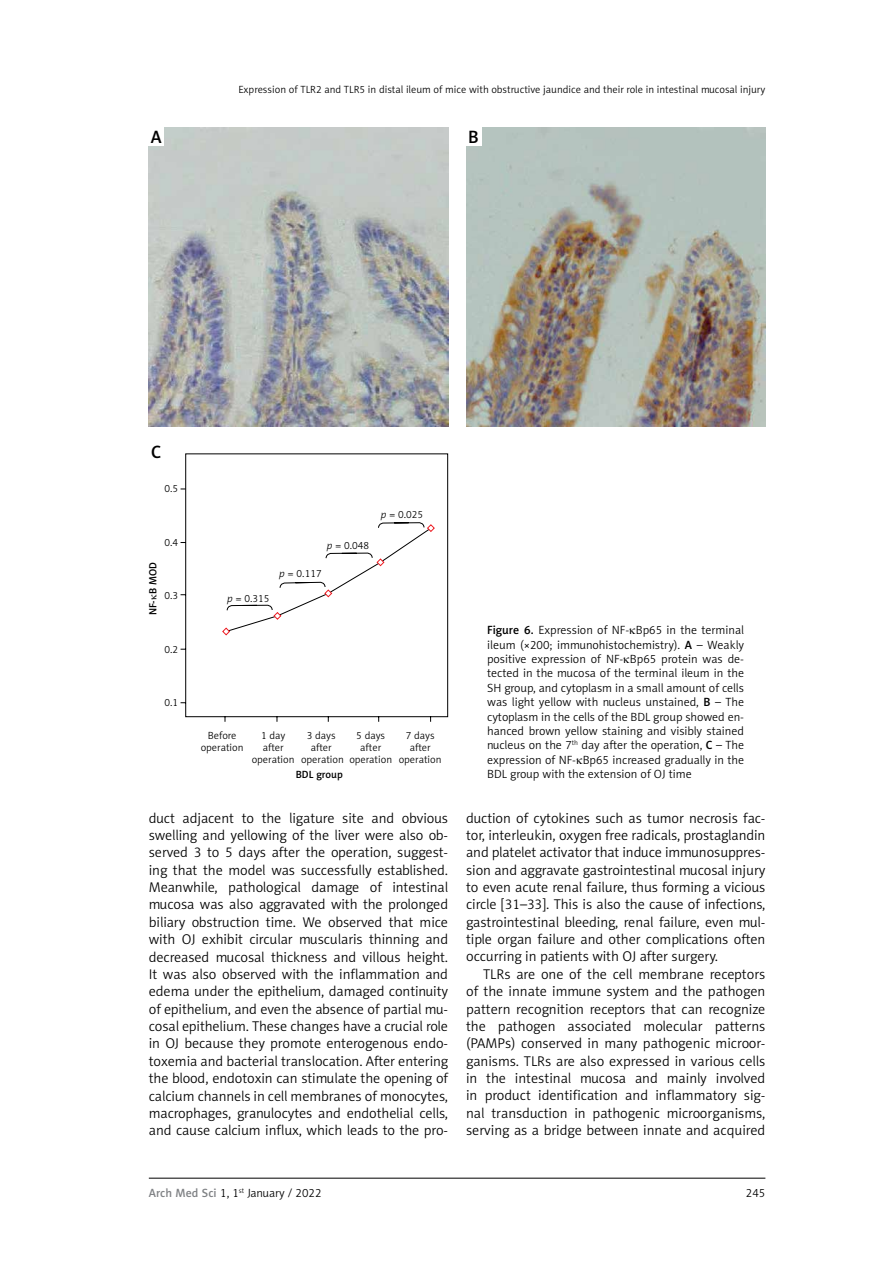
<style>
.page{position:relative;width:893px;height:1263px;background:#fff}
.page>*{position:absolute;margin:0;border:0;box-sizing:border-box;transform-origin:0 0}
.t1{font:18px "Naomi Sans EFN Medium";color:#000}
.t2{font:14.25px/17.4px "Naomi Sans EFN Light";letter-spacing:-.005em;color:#000;text-align:justify}
.t3{font:12px/14.4px "Naomi Sans EFN Light";color:#000;text-align:justify}
.t4{font:10.5px/12px "Naomi Sans EFN Light";color:#000}
.t5{font:10.5px "Naomi Sans EFN Medium";color:#000}
.s1{font-style:italic}
.s2{font-family:"Naomi Sans EFN Medium"}
.s3{font-family:"Naomi Sans EFN Medium";color:#808285}
</style>
<div class="page">
<hr style="left:149px;top:1178px;width:616px;height:1px;background:#000">
<svg style="left:181px;top:453px;width:267px;height:269px"></svg>
<svg style="left:222px;top:627px;width:8px;height:9px"></svg>
<svg style="left:181px;top:488px;width:254px;height:132px"></svg>
<img style="left:149px;top:128px;width:299px;height:299px">
<img style="left:466px;top:128px;width:299px;height:299px">
<div style="left:149px;top:128px;width:15px;height:18px;background:#fff"></div>
<div style="left:466px;top:128px;width:15px;height:18px;background:#fff"></div>
<p class="t4" style="left:238px;top:83px;width:529px">Expression of TLR2 and TLR5 in distal ileum of mice with obstructive jaundice and their role in intestinal mucosal injury</p>
<p class="t1" style="left:151px;top:126px;width:12px">A</p>
<p class="t1" style="left:468px;top:126px;width:12px">B</p>
<p class="t1" style="left:151px;top:441px;width:12px">C</p>
<p class="t4" style="left:164px;top:483px;width:15px">0.5</p>
<p class="t5" style="left:147px;top:615px;width:54px;rotate:-90deg">NF- B MOD</p>
<p class="t4" style="left:164px;top:536px;width:15px">0.4</p>
<p class="t4" style="left:164px;top:590px;width:15px">0.3</p>
<p class="t4" style="left:164px;top:643px;width:15px">0.2</p>
<p class="t4" style="left:164px;top:696px;width:15px">0.1</p>
<p class="t4" style="left:227px;top:592px;width:44px"><span class="s1">p</span> = 0.315</p>
<p class="t4" style="left:327px;top:540px;width:44px"><span class="s1">p</span> = 0.048</p>
<p class="t4" style="left:279px;top:567px;width:44px"><span class="s1">p</span> = 0.117</p>
<p class="t4" style="left:381px;top:509px;width:44px"><span class="s1">p</span> = 0.025</p>
<p class="t4" style="left:208px;top:730px;width:30px">Before</p>
<p class="t4" style="left:261px;top:730px;width:26px">1 day</p>
<p class="t4" style="left:307px;top:730px;width:30px">3 days</p>
<p class="t4" style="left:356px;top:730px;width:30px">5 days</p>
<p class="t4" style="left:406px;top:730px;width:30px">7 days</p>
<p class="t4" style="left:201px;top:742px;width:44px">operation</p>
<p class="t4" style="left:263px;top:742px;width:23px">after</p>
<p class="t4" style="left:311px;top:742px;width:23px">after</p>
<p class="t4" style="left:360px;top:742px;width:23px">after</p>
<p class="t4" style="left:252px;top:742px;width:191px;text-indent:158px">after operation operation operation operation</p>
<p class="t5" style="left:296px;top:768px;width:49px">BDL group</p>
<p class="t3" style="left:487px;top:623px;width:258px"><span class="s2">Figure 6.</span> Expression of NF- Bp65 in the terminal ileum (×200; immunohistochemistry). <span class="s2">A</span> – Weakly positive expression of NF- Bp65 protein was de&shy;tected in the mucosa of the terminal ileum in the SH group, and cytoplasm in a small amount of cells was light yellow with nucleus unstained, <span class="s2">B</span> – The cytoplasm in the cells of the BDL group showed en&shy;hanced brown yellow staining and visibly stained nucleus on the 7<sup>th</sup> day after the operation, <span class="s2">C</span> – The expression of NF- Bp65 increased gradually in the BDL group with the extension of OJ time</p>
<p class="t2" style="left:149px;top:809px;width:301px">duct adjacent to the ligature site and obvious swelling and yellowing of the liver were also ob&shy;served 3 to 5 days after the operation, suggest&shy;ing that the model was successfully established.<br>Meanwhile, pathological damage of intestinal mucosa was also aggravated with the prolonged biliary obstruction time. We observed that mice with OJ exhibit circular muscularis thinning and decreased mucosal thickness and villous height.<br>It was also observed with the inflammation and edema under the epithelium, damaged continuity of epithelium, and even the absence of partial mu&shy;cosal epithelium. These changes have a crucial role in OJ because they promote enterogenous endo&shy;toxemia and bacterial translocation. After entering the blood, endotoxin can stimulate the opening of calcium channels in cell membranes of monocytes, macrophages, granulocytes and endothelial cells, and cause calcium influx, which leads to the pro-</p>
<p class="t2" style="left:466px;top:809px;width:301px">duction of cytokines such as tumor necrosis fac&shy;tor, interleukin, oxygen free radicals, prostaglandin and platelet activator that induce immunosuppres&shy;sion and aggravate gastrointestinal mucosal injury to even acute renal failure, thus forming a vicious circle [31–33]. This is also the cause of infections, gastrointestinal bleeding, renal failure, even mul&shy;tiple organ failure and other complications often occurring in patients with OJ after surgery.</p>
<p class="t2" style="left:466px;top:965px;width:301px;text-indent:17px">TLRs are one of the cell membrane receptors of the innate immune system and the pathogen pattern recognition receptors that can recognize the pathogen associated molecular patterns (PAMPs) conserved in many pathogenic microor&shy;ganisms. TLRs are also expressed in various cells in the intestinal mucosa and mainly involved in product identification and inflammatory sig&shy;nal transduction in pathogenic microorganisms, serving as a bridge between innate and acquired</p>
<p class="t3" style="left:149px;top:1186px;width:174px"><span class="s3">Arch Med Sci</span> 1, 1<sup>st</sup> January / 2022</p>
<p class="t3" style="left:746px;top:1186px;width:21px">245</p>
</div>
